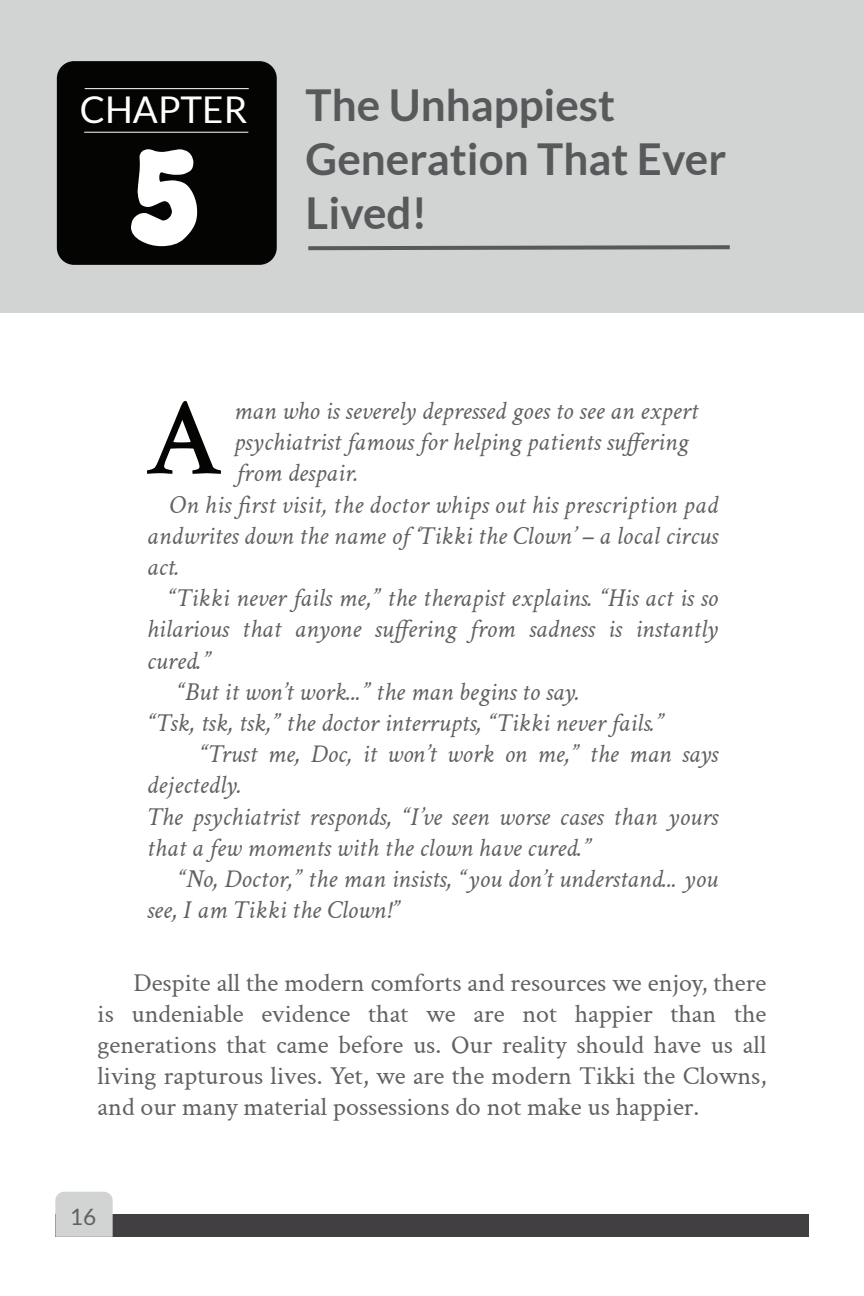
<style>
.page{position:relative;width:864px;height:1296px;background:#fff}
.page>*{position:absolute;margin:0;border:0;box-sizing:border-box;transform-origin:0 0}
.t1{font:130px "Hercules";color:#fff}
.t2{font:600 111.6px "Crimson Text";color:#040503}
.t3{font:700 44px/54px "Lato";color:#58595b}
.t4{font:36.8px "Lato";color:#fff}
.t5{font:italic 26px "Crimson Text";color:#606160}
.t6{font:26px/31.2px "Crimson Text";color:#606160;text-align:justify}
.t7{font:22.6px "Lato";color:#606160}
</style>
<div class="page">
<div style="left:0;top:0;width:864px;height:313px;background:#d2d3d3"></div>
<div style="left:57px;top:61px;width:220px;height:204px;background:#040503;border-radius:17px"></div>
<hr style="left:84px;top:132px;width:164px;height:1px;background:#fff">
<hr style="left:85px;top:88px;width:164px;height:1px;background:#fff">
<svg style="left:308px;top:245px;width:422px;height:6px"></svg>
<div style="left:55px;top:1214px;width:754px;height:23px;background:#413f41"></div>
<div style="left:55px;top:1192px;width:58px;height:45px;background:#d2d3d3"></div>
<h3 class="t4" style="left:80px;top:89px;width:169px">CHAPTER</h3>
<h1 class="t1" style="left:124px;top:123px;width:86px">5</h1>
<h3 class="t3" style="left:306px;top:78px;width:422px">The Unhappiest<br>Generation That Ever<br>Lived!</h3>
<h2 class="t2" style="left:144px;top:358px;width:82px">A</h2>
<p class="t5" style="left:234px;top:392px;width:466px">man who is severely depressed goes to see an expert</p>
<p class="t5" style="left:234px;top:423px;width:456px">psychiatrist famous for helping patients suffering</p>
<p class="t5" style="left:236px;top:454px;width:124px">from despair.</p>
<p class="t5" style="left:169px;top:486px;width:550px">On his first visit, the doctor whips out his prescription pad</p>
<p class="t5" style="left:147px;top:517px;width:573px">andwrites down the name of ‘Tikki the Clown’ – a local circus</p>
<p class="t5" style="left:147px;top:548px;width:34px">act.</p>
<p class="t5" style="left:167px;top:579px;width:552px">“Tikki never fails me,” the therapist explains. “His act is so</p>
<p class="t5" style="left:147px;top:610px;width:573px">hilarious that anyone suffering from sadness is instantly</p>
<p class="t5" style="left:147px;top:642px;width:66px">cured.”</p>
<p class="t5" style="left:176px;top:673px;width:406px">“But it won’t work...” the man begins to say.</p>
<p class="t5" style="left:147px;top:704px;width:519px">“Tsk, tsk, tsk,” the doctor interrupts, “Tikki never fails.”</p>
<p class="t5" style="left:199px;top:735px;width:521px">“Trust me, Doc, it won’t work on me,” the man says</p>
<p class="t5" style="left:147px;top:766px;width:97px">dejectedly.</p>
<p class="t5" style="left:147px;top:798px;width:573px">The psychiatrist responds, “I’ve seen worse cases than yours</p>
<p class="t5" style="left:147px;top:829px;width:446px">that a few moments with the clown have cured.”</p>
<p class="t5" style="left:177px;top:860px;width:543px">“No, Doctor,” the man insists, “you don’t understand... you</p>
<p class="t5" style="left:147px;top:891px;width:255px">see, I am Tikki the Clown!”</p>
<p class="t6" style="left:98px;top:966px;width:670px;text-indent:36px">Despite all the modern comforts and resources we enjoy, there is undeniable evidence that we are not happier than the generations that came before us. Our reality should have us all living rapturous lives. Yet, we are the modern Tikki the Clowns, and our many material possessions do not make us happier.</p>
<p class="t7" style="left:70px;top:1204px;width:28px">16</p>
</div>
